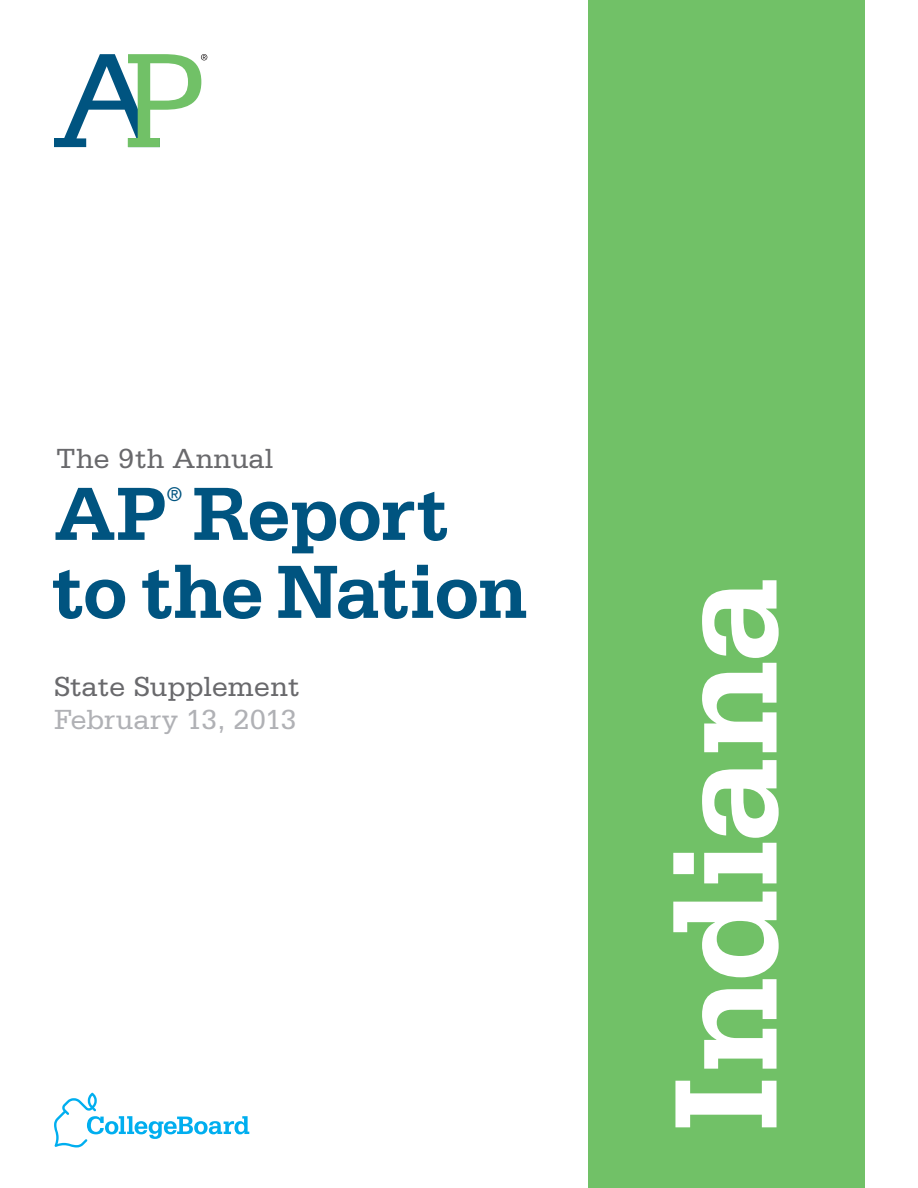
<style>
.page{position:relative;width:918px;height:1188px;background:#fff}
.page>*{position:absolute;margin:0;border:0;box-sizing:border-box;transform-origin:0 0}
.t1{font:700 154.5px "Serifa Std";letter-spacing:-.025em;color:#fff}
.t2{font:700 79.5px "Serifa Std";letter-spacing:-.015em;color:#005480}
.t3{font:29.25px "Serifa Std";color:#69696c}
.t4{font:29.25px "Serifa Std";letter-spacing:-.01em;color:#b0b1b5}
.t5{font:21px "Serifa Std";color:#005480}
</style>
<div class="page">
<svg style="left:54px;top:1093px;width:195px;height:54px"></svg>
<div style="left:588px;top:0;width:276px;height:1188px;background:#71c167"></div>
<svg style="left:54px;top:54px;width:153px;height:93px"></svg>
<p class="t3" style="left:56px;top:442px;width:218px">The 9th Annual</p>
<p class="t2" style="left:54px;top:467px;width:395px">AP Report</p>
<p class="t5" style="left:166px;top:482px;width:18px">®</p>
<p class="t2" style="left:52px;top:545px;width:479px">to the Nation</p>
<p class="t3" style="left:54px;top:670px;width:247px">State Supplement</p>
<p class="t4" style="left:54px;top:703px;width:244px">February 13, 2013</p>
<p class="t1" style="left:635px;top:1134px;width:558px;rotate:-90deg">Indiana</p>
</div>
